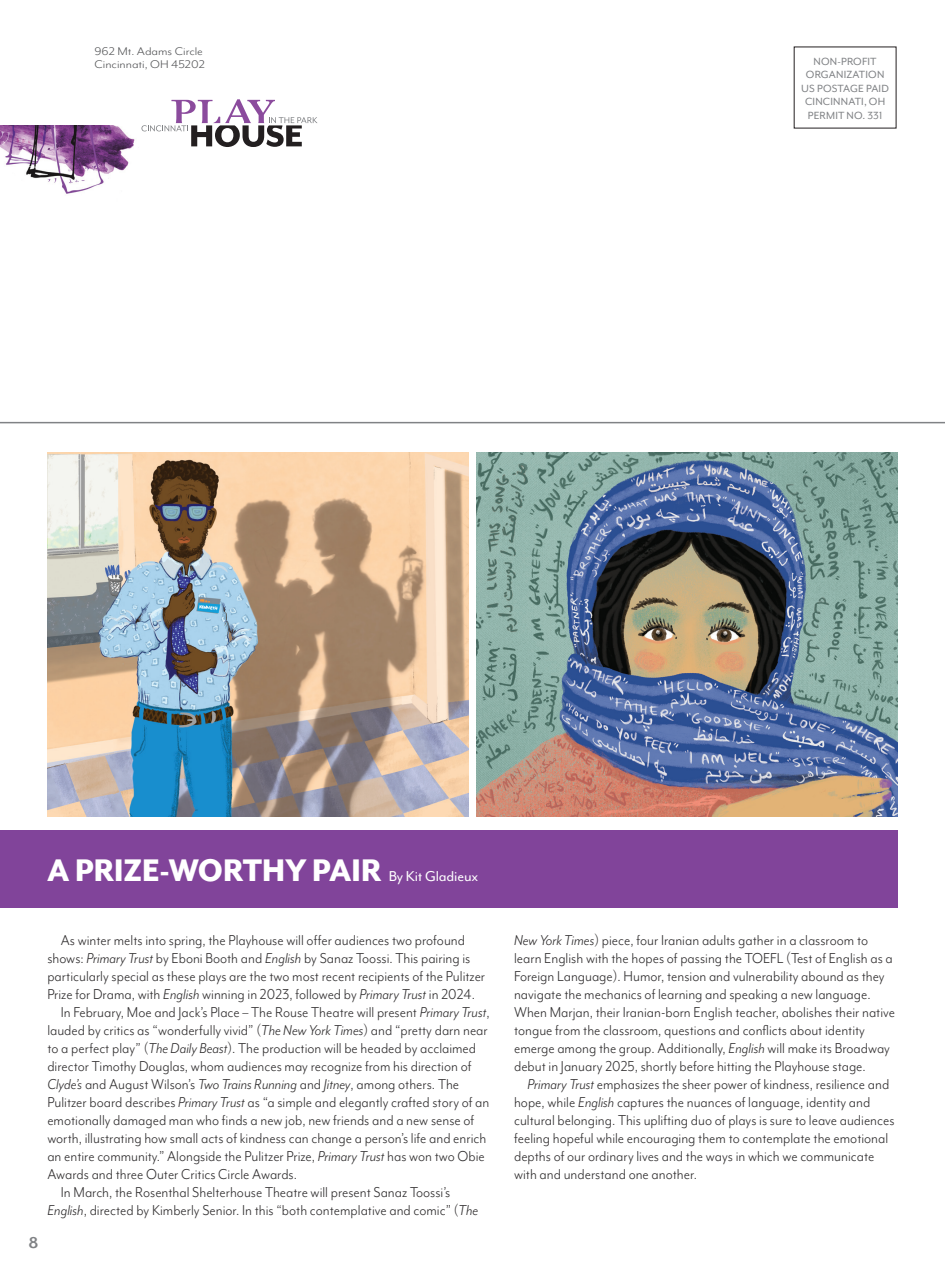
<style>
.page{position:relative;width:945px;height:1269px;background:#fff}
.page>*{position:absolute;margin:0;border:0;box-sizing:border-box;transform-origin:0 0}
.t1{font:800 36px "Mr Eaves Mod OT";letter-spacing:-.01em;color:#fff;scale:.95 1}
.t2{font:700 18px "Mr Eaves Mod OT";color:#808285}
.t3{font:16.5px/18px "Mr Eaves Mod OT";color:#312f30;scale:.95 1}
.t4{font:12.9px/13.5px "Mr Eaves Mod OT";color:#57585a;scale:1.11 1}
.t5{font:12px/13.5px "Mr Eaves Mod OT";letter-spacing:.015em;color:#808285;text-align:center}
.s1{font-weight:400;font-size:16.5px}
.s2{font-style:italic}
</style>
<div class="page">
<img style="left:477px;top:452px;width:421px;height:365px">
<img style="left:0;top:125px;width:135px;height:69px">
<svg style="left:141px;top:99px;width:177px;height:48px"></svg>
<hr style="left:0;top:422px;width:945px;height:1px;background:#808285">
<div style="left:0;top:830px;width:898px;height:78px;background:#81449a"></div>
<img style="left:47px;top:452px;width:421px;height:365px">
<p class="t4" style="left:94px;top:44px;width:101px">962 Mt. Adams Circle<br>Cincinnati, OH 45202</p>
<p class="t5" style="left:801px;top:54px;width:89px">NON-PROFIT<br>ORGANIZATION<br>US POSTAGE PAID<br>CINCINNATI, OH<br>PERMIT NO. 331</p>
<h1 class="t1" style="left:47px;top:849px;width:455px">A PRIZE-WORTHY PAIR <span class="s1">By Kit Gladieux</span></h1>
<p class="t2" style="left:28px;top:1233px;width:11px">8</p>
<p class="t3" style="left:61px;top:931px;width:427px">As winter melts into spring, the Playhouse will offer audiences two profound</p>
<p class="t3" style="left:47px;top:949px;width:447px">shows: <span class="s2">Primary Trust</span> by Eboni Booth and <span class="s2">English</span> by Sanaz Toossi. This pairing is</p>
<p class="t3" style="left:47px;top:967px;width:462px">particularly special as these plays are the two most recent recipients of the Pulitzer</p>
<p class="t3" style="left:47px;top:985px;width:452px">Prize for Drama, with <span class="s2">English</span> winning in 2023, followed by <span class="s2">Primary Trust</span> in 2024.</p>
<p class="t3" style="left:61px;top:1003px;width:453px">In February, Moe and Jack’s Place – The Rouse Theatre will present <span class="s2">Primary Trust</span>,</p>
<p class="t3" style="left:47px;top:1021px;width:465px">lauded by critics as “wonderfully vivid” (<span class="s2">The New York Times</span>) and “pretty darn near</p>
<p class="t3" style="left:47px;top:1039px;width:453px">to a perfect play” (<span class="s2">The Daily Beast</span>). The production will be headed by acclaimed</p>
<p class="t3" style="left:47px;top:1057px;width:448px">director Timothy Douglas, whom audiences may recognize from his direction of</p>
<p class="t3" style="left:47px;top:1075px;width:435px"><span class="s2">Clyde’s</span> and August Wilson’s <span class="s2">Two Trains Running</span> and <span class="s2">Jitney</span>, among others. The</p>
<p class="t3" style="left:47px;top:1093px;width:467px">Pulitzer board describes <span class="s2">Primary Trust</span> as “a simple and elegantly crafted story of an</p>
<p class="t3" style="left:47px;top:1111px;width:451px">emotionally damaged man who finds a new job, new friends and a new sense of</p>
<p class="t3" style="left:47px;top:1129px;width:464px">worth, illustrating how small acts of kindness can change a person’s life and enrich</p>
<p class="t3" style="left:47px;top:1147px;width:462px">an entire community.” Alongside the Pulitzer Prize, <span class="s2">Primary Trust</span> has won two Obie</p>
<p class="t3" style="left:47px;top:1165px;width:264px">Awards and three Outer Critics Circle Awards.</p>
<p class="t3" style="left:61px;top:1183px;width:412px">In March, the Rosenthal Shelterhouse Theatre will present Sanaz Toossi’s</p>
<p class="t3" style="left:47px;top:1201px;width:455px"><span class="s2">English</span>, directed by Kimberly Senior. In this “both contemplative and comic” (<span class="s2">The</span></p>
<p class="t3" style="left:514px;top:931px;width:402px"><span class="s2">New York Times</span>) piece, four Iranian adults gather in a classroom to learn English with the hopes of passing the TOEFL (Test of English as a Foreign Language). Humor, tension and vulnerability abound as they navigate the mechanics of learning and speaking a new language.<br>When Marjan, their Iranian-born English teacher, abolishes their native tongue from the classroom, questions and conflicts about identity emerge among the group. Additionally, <span class="s2">English</span> will make its Broadway debut in January 2025, shortly before hitting the Playhouse stage.</p>
<p class="t3" style="left:514px;top:1075px;width:402px;text-indent:13px"><span class="s2">Primary Trust</span> emphasizes the sheer power of kindness, resilience and hope, while <span class="s2">English</span> captures the nuances of language, identity and cultural belonging. This uplifting duo of plays is sure to leave audiences feeling hopeful while encouraging them to contemplate the emotional depths of our ordinary lives and the ways in which we communicate with and understand one another.</p>
</div>
